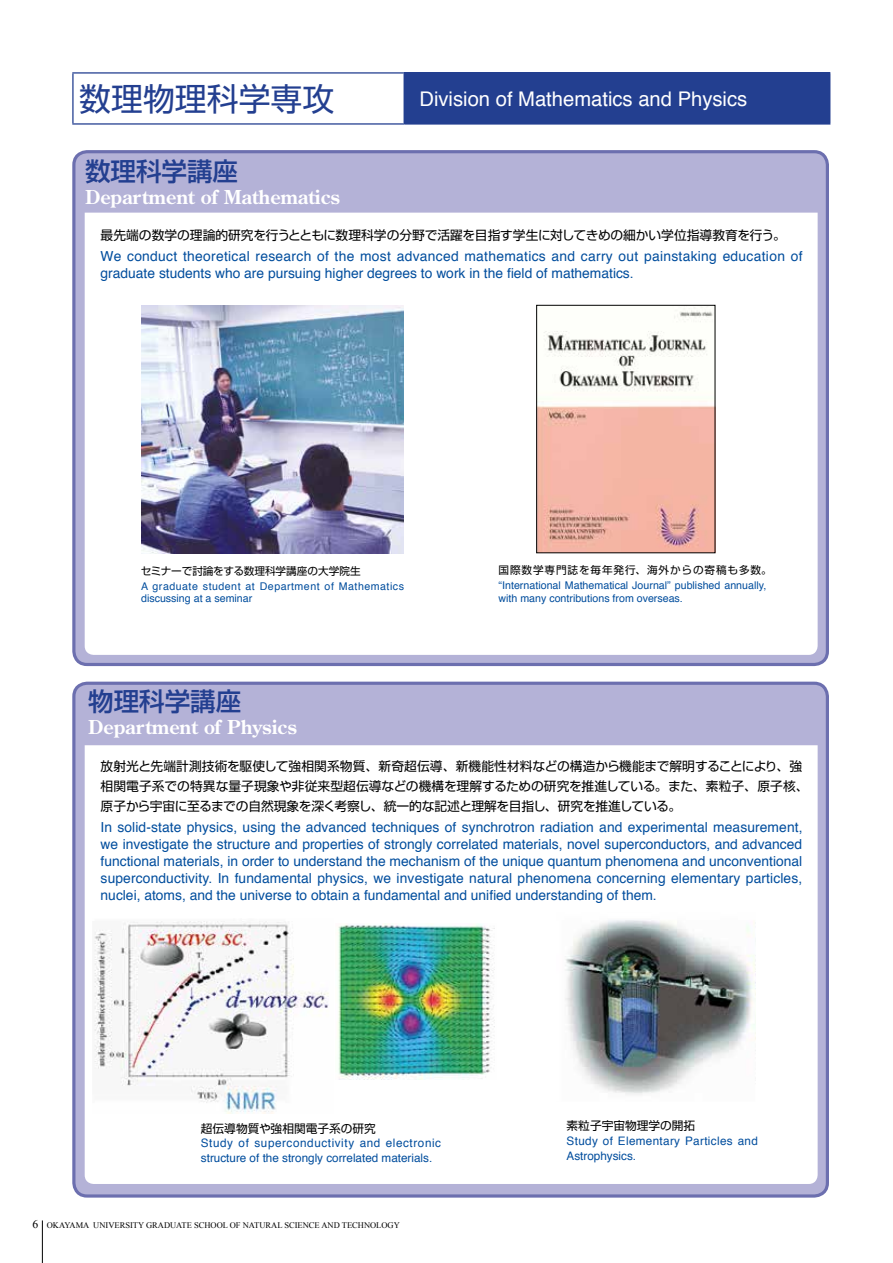
<style>
.page{position:relative;width:893px;height:1263px;background:#fff}
.page>*{position:absolute;margin:0;border:0;box-sizing:border-box;transform-origin:0 0}
.t1{font:31.95px "Shin Go Pr 6 N";color:#233f90}
.t2{font:500 25.5px "Shin Go Pr 6 N";color:#233f90}
.t3{font:20.25px "Helvetica";color:#fff}
.t4{font:700 19.2px "Century Old Style Std";color:#fff}
.t5{font:13.8px/17px "Helvetica";color:#004d9d;text-align:justify}
.t6{font:13.8px/17px "Helvetica";letter-spacing:.02em;color:#004d9d}
.t7{font:12.75px/20.2px "Shin Go Pr 6 N";letter-spacing:-.005em;color:#000}
.t8{font:11.7px/14.9px "Helvetica";color:#004d9d}
.t9{font:11.7px/14.9px "Helvetica";letter-spacing:.03em;color:#004d9d}
.t10{font:11.7px "Shin Go Pr 6 N";color:#000}
.t11{font:10.65px/12.8px "Helvetica";color:#004d9d}
.t12{font:10.65px/12.8px "Helvetica";letter-spacing:.045em;color:#004d9d}
.t13{font:10.65px "Shin Go Pr 6 N";letter-spacing:.08em;color:#000}
.t14{font:10.65px "Shin Go Pr 6 N";color:#000}
.t15{font:8.55px "Times New Roman";color:#000}
.s1{font-size:11.7px}
</style>
<div class="page">
<div style="left:74px;top:152px;width:753px;height:512px;background:#b4b2d7;border-radius:13px"></div>
<div style="left:72px;top:150px;width:757px;height:516px;border:3px solid #6c6faf;border-radius:13px"></div>
<div style="left:85px;top:213px;width:733px;height:442px;background:#fff"></div>
<div style="left:74px;top:683px;width:753px;height:513px;background:#b4b2d7;border-radius:13px"></div>
<div style="left:72px;top:682px;width:757px;height:515px;border:3px solid #6c6faf;border-radius:13px"></div>
<div style="left:85px;top:745px;width:733px;height:439px;background:#fff"></div>
<hr style="left:42px;top:1220px;width:1px;height:43px;background:#000">
<div style="left:405px;top:73px;width:425px;height:51px;background:#233f90"></div>
<hr style="left:404px;top:74px;width:2px;height:49px;background:#233f90">
<hr style="left:72px;top:72px;width:333px;height:2px;background:#233f90">
<hr style="left:72px;top:74px;width:2px;height:49px;background:#233f90">
<hr style="left:405px;top:72px;width:425px;height:2px;background:#233f90">
<hr style="left:72px;top:123px;width:333px;height:2px;background:#233f90">
<hr style="left:405px;top:123px;width:425px;height:2px;background:#233f90">
<img style="left:141px;top:305px;width:263px;height:248px">
<img style="left:538px;top:307px;width:175px;height:244px">
<div style="left:536px;top:305px;width:179px;height:248px;border:1px solid #000"></div>
<img style="left:92px;top:918px;width:241px;height:195px">
<img style="left:336px;top:923px;width:160px;height:156px">
<img style="left:556px;top:912px;width:200px;height:189px">
<h1 class="t1" style="left:79px;top:72px;width:257px">数理物理科学専攻</h1>
<h3 class="t3" style="left:419px;top:83px;width:329px">Division of Mathematics and Physics</h3>
<h2 class="t2" style="left:85px;top:150px;width:155px">数理科学講座</h2>
<h3 class="t4" style="left:85px;top:184px;width:257px">Department of Mathematics</h3>
<p class="t7" style="left:101px;top:224px;width:687px">最先端の数学の理論的研究を行うとともに数理科学の分野で活躍を目指す学生に対してきめの細かい学位指導教育を行う。</p>
<p class="t6" style="left:101px;top:248px;width:703px">We conduct theoretical research of the most advanced mathematics and carry out painstaking education of graduate students who are pursuing higher degrees to work in the field of mathematics.</p>
<p class="t14" style="left:141px;top:562px;width:221px">セミナーで討論をする数理科学講座の大学院生</p>
<p class="t12" style="left:141px;top:580px;width:264px">A graduate student at Department of Mathematics discussing at a seminar</p>
<p class="t13" style="left:499px;top:561px;width:275px">国際数学専門誌を毎年発行、海外からの寄稿も多数。</p>
<p class="t11" style="left:499px;top:579px;width:269px">“International Mathematical Journal” published annually, with many contributions from overseas.</p>
<h2 class="t2" style="left:88px;top:681px;width:155px">物理科学講座</h2>
<h3 class="t4" style="left:88px;top:715px;width:210px">Department of Physics</h3>
<p class="t7" style="left:101px;top:755px;width:709px">放射光と先端計測技術を駆使して強相関系物質、新奇超伝導、新機能性材料などの構造から機能まで解明することにより、強相関電子系での特異な量子現象や非従来型超伝導などの機構を理解するための研究を推進している。また、素粒子、原子核、原子から宇宙に至るまでの自然現象を深く考察し、統一的な記述と理解を目指し、研究を推進している。</p>
<p class="t5" style="left:101px;top:819px;width:703px">In solid-state physics, using the advanced techniques of synchrotron radiation and experimental measurement, we investigate the structure and properties of strongly correlated materials, novel superconductors, and advanced functional materials, in order to understand the mechanism of the unique quantum phenomena and unconventional superconductivity. In fundamental physics, we investigate natural phenomena concerning elementary particles, nuclei, atoms, and the universe to obtain a fundamental and unified understanding of them.</p>
<p class="t10" style="left:201px;top:1118px;width:176px">超伝導物質や強相関電子系の研究</p>
<p class="t8" style="left:201px;top:1136px;width:242px">Study of superconductivity and electronic structure of the strongly correlated materials.</p>
<p class="t15" style="left:32px;top:1219px;width:369px"><span class="s1">6</span> OKAYAMA UNIVERSITY GRADUATE SCHOOL OF NATURAL SCIENCE AND TECHNOLOGY</p>
<p class="t10" style="left:567px;top:1116px;width:130px">素粒子宇宙物理学の開拓</p>
<p class="t9" style="left:567px;top:1134px;width:193px">Study of Elementary Particles and<br>Astrophysics.</p>
</div>
